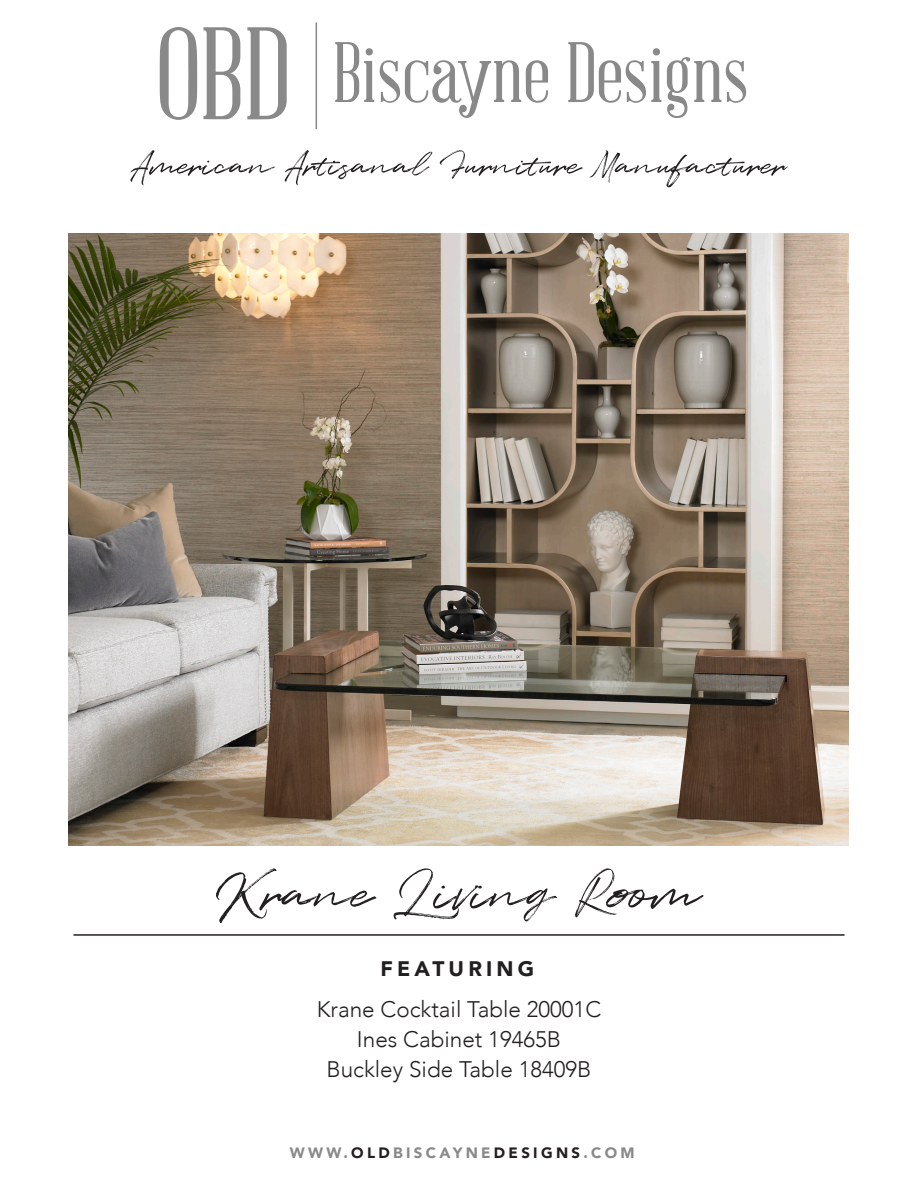
<style>
.page{position:relative;width:918px;height:1188px;background:#fff}
.page>*{position:absolute;margin:0;border:0;box-sizing:border-box;transform-origin:0 0}
.t1{font:300 22.5px "Avenir";color:#231f20}
.t2{font:900 21px "Avenir";letter-spacing:.2em;color:#231f20}
.t3{font:900 15px "Avenir";letter-spacing:.22em;color:#898989}
.s1{color:#231f20}
</style>
<div class="page">
<svg style="left:335px;top:42px;width:411px;height:76px"></svg>
<svg style="left:160px;top:27px;width:127px;height:93px"></svg>
<hr style="left:316px;top:22px;width:1px;height:107px;background:#898989">
<svg style="left:130px;top:150px;width:658px;height:37px"></svg>
<svg style="left:216px;top:868px;width:488px;height:55px"></svg>
<hr style="left:73px;top:934px;width:772px;height:2px;background:#231f20">
<img style="left:68px;top:233px;width:781px;height:612px">
<p class="t2" style="left:380px;top:951px;width:155px">FEATURING</p>
<p class="t1" style="left:317px;top:996px;width:286px">Krane Cocktail Table 20001C</p>
<p class="t1" style="left:357px;top:1026px;width:206px">Ines Cabinet 19465B</p>
<p class="t1" style="left:327px;top:1056px;width:266px">Buckley Side Table 18409B</p>
<p class="t3" style="left:290px;top:1140px;width:346px">WWW.<span class="s1">OLD</span>BISCAYNE<span class="s1">DESIGNS</span>.COM</p>
</div>
